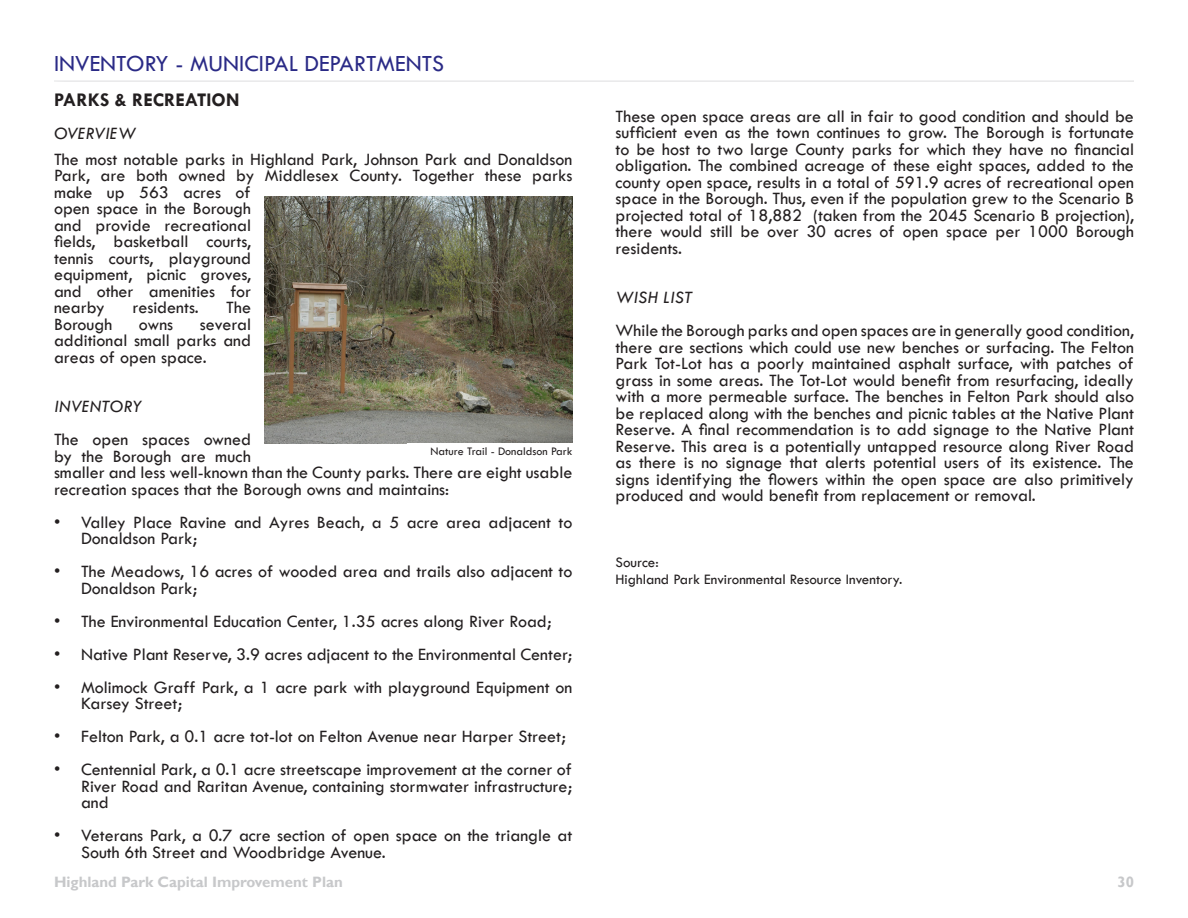
<style>
.page{position:relative;width:1188px;height:918px;background:#fff}
.page>*{position:absolute;margin:0;border:0;box-sizing:border-box;transform-origin:0 0}
.t1{font:24px "Tw Cen";color:#2a2a86}
.t2{font:700 19.5px "Tw Cen";color:#231f20}
.t3{font:18px/16.5px "Tw Cen";color:#231f20}
.t4{font:italic 18px "Tw Cen";color:#231f20}
.t5{font:15px "Tw Cen";color:#231f20}
.t6{font:700 15px "Gill Sans";color:#c7c8ca}
.t7{font:12px "Tw Cen";color:#231f20}
</style>
<div class="page">
<hr style="left:54px;top:80px;width:1082px;height:4px;background:#231f20;opacity:.75">
<img style="left:265px;top:197px;width:307px;height:246px">
<p class="t1" style="left:54px;top:49px;width:392px">INVENTORY - MUNICIPAL DEPARTMENTS</p>
<p class="t2" style="left:54px;top:88px;width:187px">PARKS &amp; RECREATION</p>
<p class="t4" style="left:54px;top:123px;width:83px">OVERVIEW</p>
<p class="t3" style="left:54px;top:151px;width:520px">The most notable parks in Highland Park, Johnson Park and Donaldson<br>Park, are both owned by Middlesex County. Together these parks make up 563 acres of<br>open space in the Borough<br>and provide recreational<br>fields, basketball courts,<br>tennis courts, playground<br>equipment, picnic groves,<br>and other amenities for<br>nearby</p>
<p class="t3" style="left:132px;top:299px;width:68px">residents.</p>
<p class="t3" style="left:226px;top:299px;width:26px">The</p>
<p class="t3" style="left:54px;top:316px;width:199px;text-align:justify;text-indent:146px">several additional small parks and areas of open space.</p>
<p class="t4" style="left:54px;top:396px;width:89px">INVENTORY</p>
<p class="t3" style="left:54px;top:431px;width:520px">The open spaces owned<br>by the Borough are much<br>smaller and less well-known than the County parks. There are eight usable recreation spaces that the Borough owns and maintains:</p>
<p class="t3" style="left:81px;top:514px;width:493px;text-indent:-27px">• Valley Place Ravine and Ayres Beach, a 5 acre area adjacent to<br>Donaldson Park;</p>
<p class="t3" style="left:81px;top:563px;width:493px;text-indent:-27px">• The Meadows, 16 acres of wooded area and trails also adjacent to<br>Donaldson Park;</p>
<p class="t3" style="left:54px;top:613px;width:499px">• The Environmental Education Center, 1.35 acres along River Road;</p>
<p class="t3" style="left:54px;top:646px;width:520px">• Native Plant Reserve, 3.9 acres adjacent to the Environmental Center;</p>
<p class="t3" style="left:81px;top:679px;width:493px;text-indent:-27px">• Molimock Graff Park, a 1 acre park with playground Equipment on<br>Karsey Street;</p>
<p class="t3" style="left:54px;top:728px;width:514px">• Felton Park, a 0.1 acre tot-lot on Felton Avenue near Harper Street;</p>
<p class="t3" style="left:81px;top:761px;width:493px;text-align:justify;text-indent:-27px">• Centennial Park, a 0.1 acre streetscape improvement at the corner of River Road and Raritan Avenue, containing stormwater infrastructure; and</p>
<p class="t3" style="left:81px;top:827px;width:493px;text-indent:-27px">• Veterans Park, a 0.7 acre section of open space on the triangle at<br>South 6th Street and Woodbridge Avenue.</p>
<p class="t3" style="left:54px;top:316px;width:60px">Borough</p>
<p class="t3" style="left:139px;top:316px;width:36px">owns</p>
<p class="t7" style="left:431px;top:444px;width:143px">Nature Trail - Donaldson Park</p>
<p class="t6" style="left:54px;top:872px;width:290px">Highland Park Capital Improvement Plan</p>
<p class="t3" style="left:616px;top:108px;width:520px;text-align:justify">These open space areas are all in fair to good condition and should be sufficient even as the town continues to grow. The Borough is fortunate to be host to two large County parks for which they have no financial obligation. The combined acreage of these eight spaces, added to the county open space, results in a total of 591.9 acres of recreational open space in the Borough. Thus, even if the population grew to the Scenario B projected total of 18,882 (taken from the 2045 Scenario B projection), there would still be over 30 acres of open space per 1000 Borough residents.</p>
<p class="t4" style="left:616px;top:287px;width:78px">WISH LIST</p>
<p class="t3" style="left:616px;top:322px;width:520px;text-align:justify">While the Borough parks and open spaces are in generally good condition, there are sections which could use new benches or surfacing. The Felton Park Tot-Lot has a poorly maintained asphalt surface, with patches of grass in some areas. The Tot-Lot would benefit from resurfacing, ideally with a more permeable surface. The benches in Felton Park should also be replaced along with the benches and picnic tables at the Native Plant Reserve. A final recommendation is to add signage to the Native Plant Reserve. This area is a potentially untapped resource along River Road as there is no signage that alerts potential users of its existence. The signs identifying the flowers within the open space are also primitively produced and would benefit from replacement or removal.</p>
<p class="t5" style="left:616px;top:554px;width:45px">Source:</p>
<p class="t5" style="left:616px;top:570px;width:288px">Highland Park Environmental Resource Inventory.</p>
<p class="t6" style="left:1117px;top:872px;width:18px">30</p>
</div>
